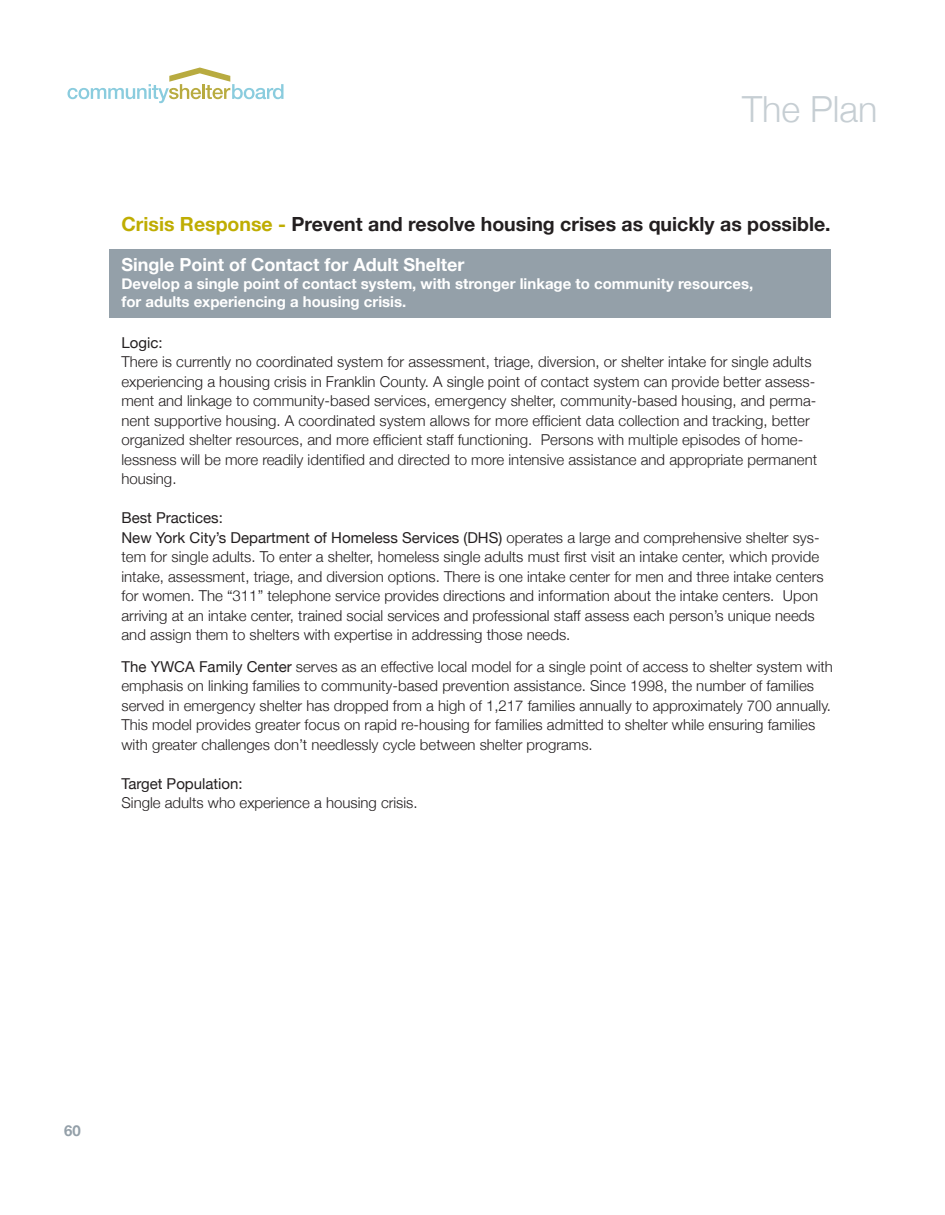
<style>
.page{position:relative;width:945px;height:1215px;background:#fff}
.page>*{position:absolute;margin:0;border:0;box-sizing:border-box;transform-origin:0 0}
.t1{font:300 36px "Helvetica Neue";color:#c6ced3}
.t2{font:700 19.5px "Helvetica Neue";color:#231f20}
.t3{font:700 18px "Helvetica Neue";color:#fff}
.t4{font:300 15px/19.5px "Helvetica Neue";color:#231f20}
.t5{font:700 15px/18px "Helvetica Neue";color:#fff}
.t6{font:15px "Helvetica Neue";color:#231f20}
.t7{font:700 15px "Helvetica Neue";color:#94a0a9}
.s1{color:#bfad02}
.s2{font-weight:400}
</style>
<div class="page">
<svg style="left:68px;top:68px;width:216px;height:35px"></svg>
<div style="left:110px;top:249px;width:721px;height:69px;background:#94a0a9"></div>
<h1 class="t1" style="left:742px;top:87px;width:137px">The Plan</h1>
<h2 class="t2" style="left:122px;top:212px;width:711px"><span class="s1">Crisis Response -</span> Prevent and resolve housing crises as quickly as possible.</h2>
<p class="t3" style="left:122px;top:253px;width:344px">Single Point of Contact for Adult Shelter</p>
<p class="t5" style="left:122px;top:274px;width:633px">Develop a single point of contact system, with stronger linkage to community resources, for adults experiencing a housing crisis.</p>
<p class="t6" style="left:122px;top:333px;width:43px">Logic:</p>
<p class="t4" style="left:122px;top:352px;width:697px">There is currently no coordinated system for assessment, triage, diversion, or shelter intake for single adults experiencing a housing crisis in Franklin County. A single point of contact system can provide better assess&shy;ment and linkage to community-based services, emergency shelter, community-based housing, and perma&shy;nent supportive housing. A coordinated system allows for more efficient data collection and tracking, better organized shelter resources, and more efficient staff functioning. Persons with multiple episodes of home&shy;lessness will be more readily identified and directed to more intensive assistance and appropriate permanent housing.</p>
<p class="t4" style="left:122px;top:508px;width:704px"><span class="s2">Best Practices:<br>New York City’s Department of Homeless Services (DHS)</span> operates a large and comprehensive shelter sys&shy;tem for single adults. To enter a shelter, homeless single adults must first visit an intake center, which provide intake, assessment, triage, and diversion options. There is one intake center for men and three intake centers for women. The “311” telephone service provides directions and information about the intake centers. Upon arriving at an intake center, trained social services and professional staff assess each person’s unique needs and assign them to shelters with expertise in addressing those needs.</p>
<p class="t4" style="left:122px;top:656px;width:713px"><span class="s2">The YWCA Family Center</span> serves as an effective local model for a single point of access to shelter system with emphasis on linking families to community-based prevention assistance. Since 1998, the number of families served in emergency shelter has dropped from a high of 1,217 families annually to approximately 700 annually.<br>This model provides greater focus on rapid re-housing for families admitted to shelter while ensuring families with greater challenges don’t needlessly cycle between shelter programs.</p>
<p class="t6" style="left:122px;top:774px;width:123px">Target Population:</p>
<p class="t4" style="left:122px;top:793px;width:298px">Single adults who experience a housing crisis.</p>
<p class="t7" style="left:64px;top:1121px;width:18px">60</p>
</div>
